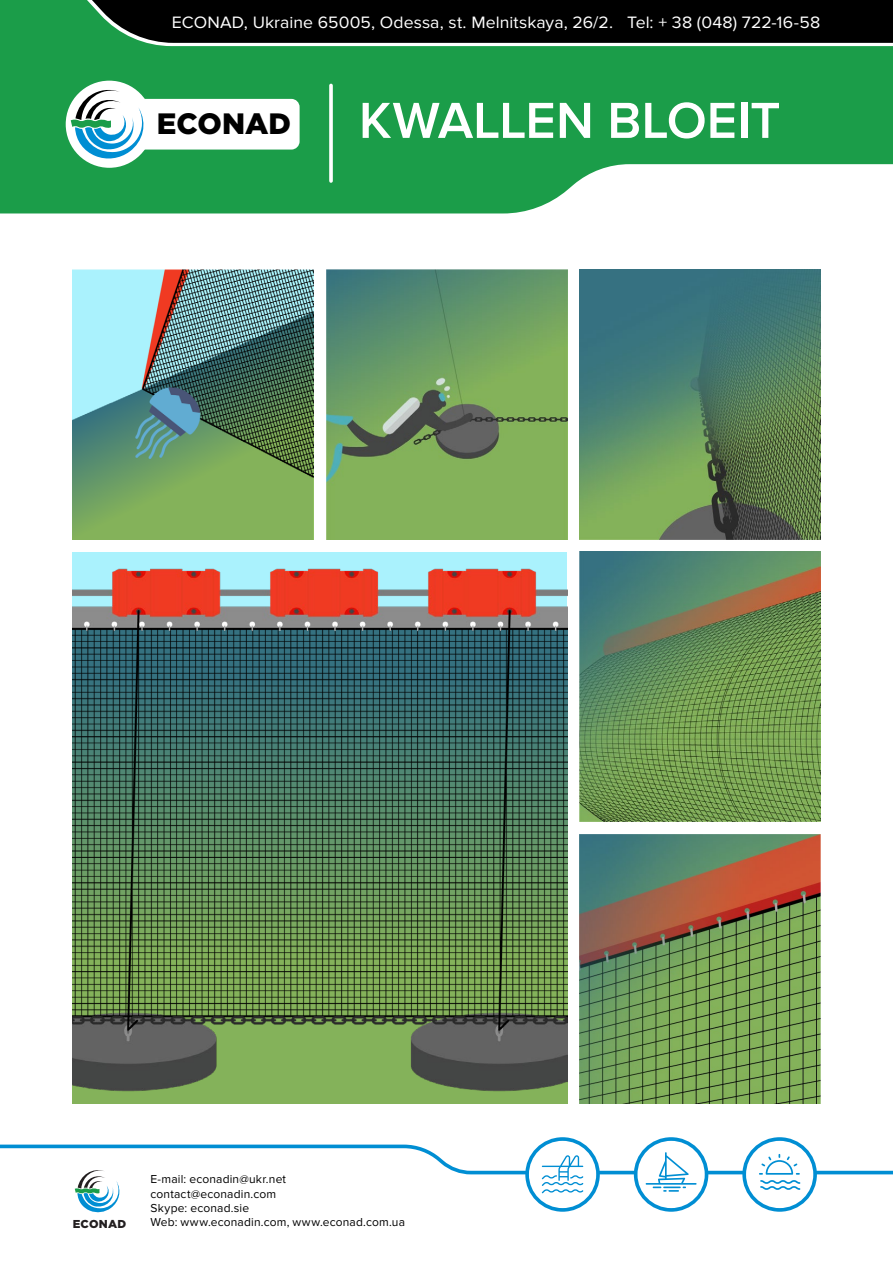
<style>
.page{position:relative;width:893px;height:1263px;background:#fff}
.page>*{position:absolute;margin:0;border:0;box-sizing:border-box;transform-origin:0 0}
.t1{font:600 52.5px "Proxima Nova";letter-spacing:-.005em;color:#fff}
.t2{font:900 29.4px "Gotham Pro";color:#000}
.t3{font:17.1px "Proxima Nova";letter-spacing:.005em;color:#fff}
.t4{font:12px/14.4px "Proxima Nova";letter-spacing:.015em;color:#000}
.t5{font:900 11.55px "Gotham Pro";letter-spacing:.025em;color:#231f20}
</style>
<div class="page">
<svg style="left:0;top:0;width:893px;height:213px;background:#2e894e"></svg>
<svg style="left:0;top:1144px;width:893px;height:46px"></svg>
<svg style="left:525px;top:1137px;width:75px;height:75px"></svg>
<svg style="left:634px;top:1137px;width:74px;height:75px"></svg>
<svg style="left:742px;top:1137px;width:75px;height:75px"></svg>
<svg style="left:329px;top:85px;width:4px;height:96px"></svg>
<svg style="left:75px;top:1167px;width:48px;height:46px"></svg>
<img style="left:73px;top:269px;width:241px;height:270px">
<img style="left:326px;top:269px;width:241px;height:270px">
<img style="left:580px;top:269px;width:240px;height:270px">
<img style="left:580px;top:552px;width:240px;height:269px">
<img style="left:580px;top:834px;width:240px;height:270px">
<img style="left:73px;top:552px;width:494px;height:552px">
<div style="left:66px;top:81px;width:87px;height:87px;background:#fff;border-radius:50%"></div>
<svg style="left:71px;top:85px;width:229px;height:76px"></svg>
<h3 class="t3" style="left:172px;top:12px;width:650px">ECONAD, Ukraine 65005, Odessa, st. Melnitskaya, 26/2. Tel: + 38 (048) 722-16-58</h3>
<h2 class="t2" style="left:157px;top:107px;width:136px">ECONAD</h2>
<h1 class="t1" style="left:359px;top:90px;width:423px">KWALLEN BLOEIT</h1>
<p class="t4" style="left:150px;top:1172px;width:137px">E-mail: econadin@ukr.net contact@econadin.com<br>Skype: econad.sie</p>
<p class="t5" style="left:73px;top:1217px;width:55px">ECONAD</p>
<p class="t4" style="left:150px;top:1215px;width:256px">Web: www.econadin.com, www.econad.com.ua</p>
</div>
